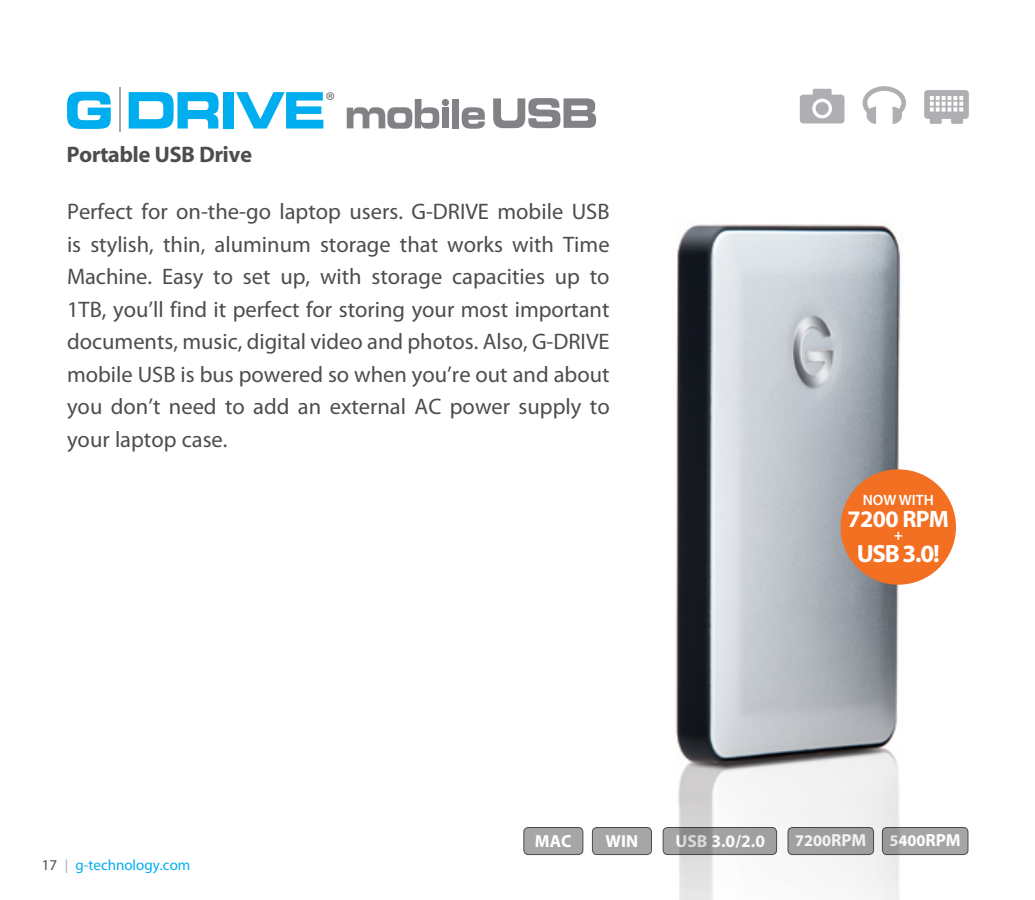
<style>
.page{position:relative;width:1035px;height:900px;background:#fff}
.page>*{position:absolute;margin:0;border:0;box-sizing:border-box;transform-origin:0 0}
.t1{font:700 25px "Myriad Pro";color:#fff}
.t2{font:700 23.75px "Myriad Pro";letter-spacing:-.025em;color:#fff}
.t3{font:22.5px/32.5px "Myriad Pro";color:#4d4d4f;text-align:justify}
.t4{font:22.5px "Myriad Headline";color:#4d4d4f}
.t5{font:700 17.5px "Myriad Pro";color:#fff}
.t6{font:700 16.25px "Myriad Pro";color:#fff}
.t7{font:700 15.5px "Myriad Pro";color:#fff}
.t8{font:15px "Myriad Pro";color:#00aeef}
.t9{font:600 15px "Myriad Pro";color:#fff}
.s1{color:#4d4d4f}
.s2{font-weight:300;font-size:20px;color:#a6a6a7}
.s3{font-size:17.5px}
</style>
<div class="page">
<div style="left:524px;top:828px;width:59px;height:27px;background:#a6a6a7;border-radius:5px"></div>
<div style="left:523px;top:827px;width:60px;height:28px;border:1px solid #4d4d4f;border-radius:5px"></div>
<div style="left:592px;top:828px;width:60px;height:27px;background:#a6a6a7;border-radius:5px"></div>
<div style="left:592px;top:827px;width:60px;height:28px;border:1px solid #4d4d4f;border-radius:5px"></div>
<img style="left:607px;top:224px;width:362px;height:676px">
<svg style="left:800px;top:89px;width:45px;height:34px"></svg>
<svg style="left:924px;top:90px;width:45px;height:34px"></svg>
<svg style="left:863px;top:86px;width:43px;height:38px"></svg>
<svg style="left:67px;top:92px;width:44px;height:37px"></svg>
<svg style="left:129px;top:92px;width:90px;height:37px"></svg>
<div style="left:224px;top:92px;width:10px;height:37px;background:#00aeef"></div>
<svg style="left:347px;top:99px;width:92px;height:30px"></svg>
<div style="left:442px;top:108px;width:7px;height:20px;background:#808285"></div>
<div style="left:452px;top:99px;width:7px;height:29px;background:#808285"></div>
<svg style="left:462px;top:107px;width:23px;height:22px"></svg>
<svg style="left:493px;top:98px;width:103px;height:30px"></svg>
<div style="left:442px;top:99px;width:7px;height:7px;background:#808285;border-radius:50%"></div>
<svg style="left:236px;top:92px;width:98px;height:37px"></svg>
<hr style="left:119px;top:88px;width:1px;height:44px;background:#a6a6a7">
<div style="left:841px;top:469px;width:115px;height:116px;background:#f36f21;border-radius:50%"></div>
<p class="t4" style="left:67px;top:143px;width:186px">Portable USB Drive</p>
<p class="t3" style="left:67px;top:196px;width:544px">Perfect for on-the-go laptop users. G-DRIVE mobile USB is stylish, thin, aluminum storage that works with Time Machine. Easy to set up, with storage capacities up to 1TB, you’ll find it perfect for storing your most important documents, music, digital video and photos. Also, G-DRIVE mobile USB is bus powered so when you’re out and about you don’t need to add an external AC power supply to your laptop case.</p>
<p class="t9" style="left:863px;top:492px;width:73px">NOW WITH</p>
<p class="t7" style="left:894px;top:525px;width:11px">+</p>
<p class="t1" style="left:857px;top:537px;width:84px">USB 3.0!</p>
<p class="t2" style="left:848px;top:503px;width:103px">7200 RPM</p>
<p class="t8" style="left:42px;top:857px;width:150px"><span class="s1">17</span> <span class="s2">I</span> g-technology.com</p>
<p class="t5" style="left:535px;top:830px;width:38px">MAC</p>
<p class="t5" style="left:606px;top:830px;width:34px">WIN</p>
<p class="t5" style="left:676px;top:830px;width:91px">USB 3.0/2.0</p>
<p class="t6" style="left:795px;top:830px;width:73px">7200<span class="s3">RPM</span></p>
<p class="t6" style="left:889px;top:830px;width:73px">5400<span class="s3">RPM</span></p>
</div>
